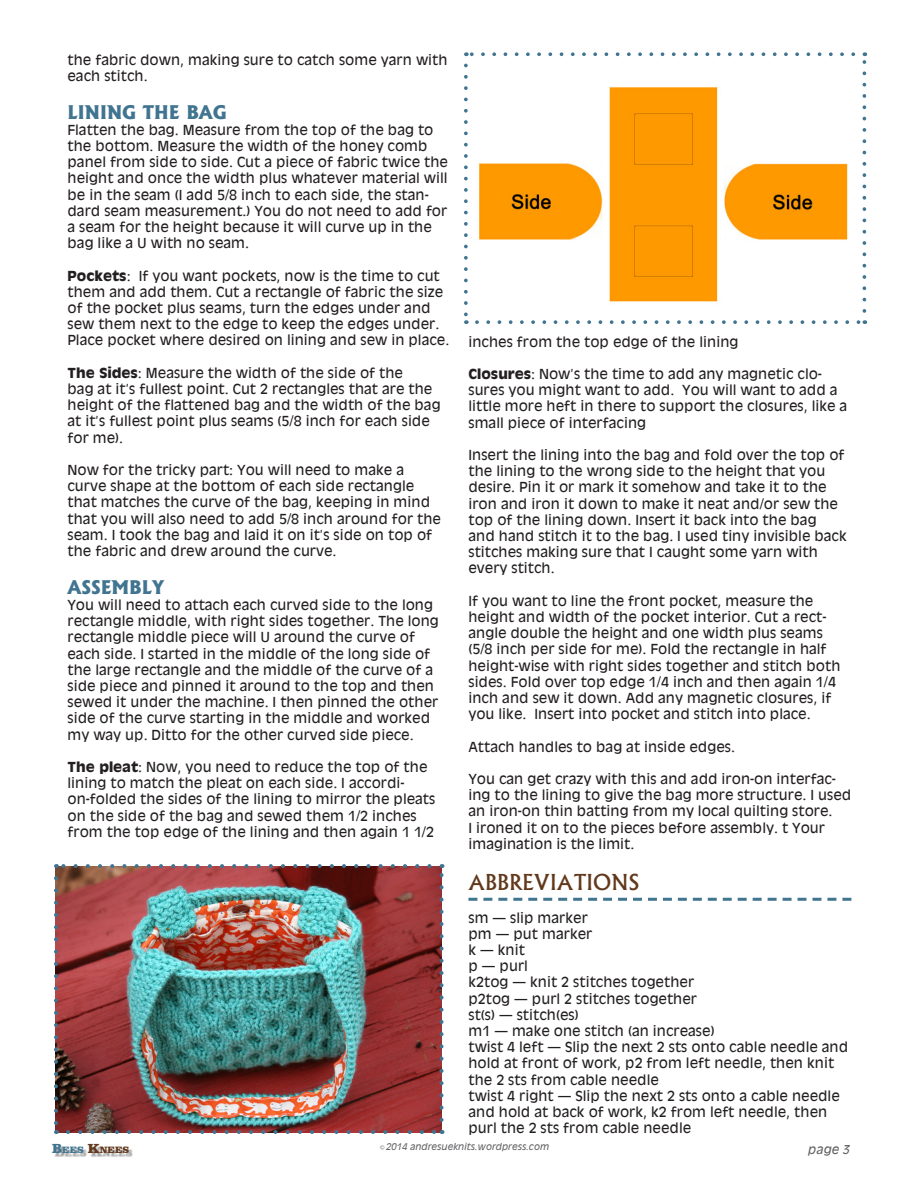
<style>
.page{position:relative;width:918px;height:1188px;background:#fff}
.page>*{position:absolute;margin:0;border:0;box-sizing:border-box;transform-origin:0 0}
.SectionHeaderUnderli{font:500 21px "Albertus";color:#62391c}
.Heading{font:800 18px "Albertus";color:#407490}
.Body{font:13.5px/16.2px "Antique Olive";color:#231f20}
.t1{font:italic 12px "Antique Olive";color:#636366}
.t2{font:900 9.45px "Clarendon BT";letter-spacing:.01em;color:#62391c}
.t3{font:italic 9px "Antique Olive";color:#636366}
.s1{font-weight:700}
.s2{font-size:13.5px;color:#407490}
.s3{color:#407490}
.s4{font-size:13.5px}
</style>
<div class="page">
<div style="left:54px;top:1146px;width:79px;height:11px;background:#231f20;opacity:.43"></div>
<svg style="left:468px;top:898px;width:383px;height:3px"></svg>
<img style="left:466px;top:54px;width:398px;height:268px">
<svg style="left:464px;top:65px;width:4px;height:259px"></svg>
<svg style="left:477px;top:320px;width:388px;height:4px"></svg>
<svg style="left:863px;top:52px;width:3px;height:259px"></svg>
<svg style="left:466px;top:52px;width:387px;height:4px"></svg>
<img style="left:56px;top:866px;width:386px;height:266px">
<svg style="left:68px;top:1130px;width:368px;height:4px"></svg>
<svg style="left:54px;top:878px;width:4px;height:256px"></svg>
<svg style="left:440px;top:864px;width:4px;height:256px"></svg>
<svg style="left:56px;top:864px;width:374px;height:4px"></svg>
<p class="Body" style="left:68px;top:51px;width:382px">the fabric down, making sure to catch some yarn with each stitch.</p>
<p class="Heading" style="left:68px;top:100px;width:161px">LINING THE BAG</p>
<p class="Body" style="left:68px;top:122px;width:382px">Flatten the bag. Measure from the top of the bag to the bottom. Measure the width of the honey comb panel from side to side. Cut a piece of fabric twice the height and once the width plus whatever material will be in the seam (I add 5/8 inch to each side, the stan&shy;dard seam measurement.) You do not need to add for a seam for the height because it will curve up in the bag like a U with no seam.</p>
<p class="Body" style="left:68px;top:267px;width:383px"><span class="s1">Pockets</span>: If you want pockets, now is the time to cut them and add them. Cut a rectangle of fabric the size of the pocket plus seams, turn the edges under and sew them next to the edge to keep the edges under.<br>Place pocket where desired on lining and sew in place.</p>
<p class="Body" style="left:68px;top:365px;width:375px"><span class="s1">The Sides</span>: Measure the width of the side of the<br>bag at it’s fullest point. Cut 2 rectangles that are the height of the flattened bag and the width of the bag at it’s fullest point plus seams (5/8 inch for each side for me).</p>
<p class="Body" style="left:68px;top:462px;width:375px">Now for the tricky part: You will need to make a curve shape at the bottom of each side rectangle that matches the curve of the bag, keeping in mind that you will also need to add 5/8 inch around for the seam. I took the bag and laid it on it’s side on top of the fabric and drew around the curve.</p>
<p class="Heading" style="left:68px;top:575px;width:98px">ASSEMBLY</p>
<p class="Body" style="left:68px;top:597px;width:373px">You will need to attach each curved side to the long rectangle middle, with right sides together. The long rectangle middle piece will U around the curve of each side. I started in the middle of the long side of the large rectangle and the middle of the curve of a side piece and pinned it around to the top and then sewed it under the machine. I then pinned the other side of the curve starting in the middle and worked my way up. Ditto for the other curved side piece.</p>
<p class="Body" style="left:68px;top:759px;width:369px"><span class="s1">The pleat</span>: Now, you need to reduce the top of the lining to match the pleat on each side. I accordi&shy;on-folded the sides of the lining to mirror the pleats on the side of the bag and sewed them 1/2 inches from the top edge of the lining and then again 1 1/2</p>
<p class="Body" style="left:468px;top:333px;width:272px">inches from the top edge of the lining</p>
<p class="Body" style="left:468px;top:366px;width:380px"><span class="s1">Closures</span>: Now’s the time to add any magnetic clo&shy;sures you might want to add. You will want to add a little more heft in there to support the closures, like a small piece of interfacing</p>
<p class="Body" style="left:468px;top:447px;width:380px">Insert the lining into the bag and fold over the top of the lining to the wrong side to the height that you desire. Pin it or mark it somehow and take it to the iron and iron it down to make it neat and/or sew the top of the lining down. Insert it back into the bag<br>and hand stitch it to the bag. I used tiny invisible back stitches making sure that I caught some yarn with every stitch.</p>
<p class="Body" style="left:468px;top:593px;width:374px">If you want to line the front pocket, measure the height and width of the pocket interior. Cut a rect&shy;angle double the height and one width plus seams (5/8 inch per side for me). Fold the rectangle in half height-wise with right sides together and stitch both sides. Fold over top edge 1/4 inch and then again 1/4 inch and sew it down. Add any magnetic closures, if you like. Insert into pocket and stitch into place.</p>
<p class="Body" style="left:468px;top:738px;width:268px">Attach handles to bag at inside edges.</p>
<p class="Body" style="left:468px;top:771px;width:384px">You can get crazy with this and add iron-on interfac&shy;ing to the lining to give the bag more structure. I used an iron-on thin batting from my local quilting store.<br>I ironed it on to the pieces before assembly. t Your imagination is the limit.</p>
<p class="SectionHeaderUnderli" style="left:468px;top:869px;width:172px">ABBREVIATIONS</p>
<p class="Body" style="left:468px;top:909px;width:121px">sm — slip marker</p>
<p class="Body" style="left:468px;top:926px;width:125px">pm — put marker</p>
<p class="Body" style="left:468px;top:942px;width:58px">k — knit</p>
<p class="Body" style="left:468px;top:958px;width:61px">p — purl</p>
<p class="Body" style="left:468px;top:974px;width:227px">k2tog — knit 2 stitches together</p>
<p class="Body" style="left:468px;top:990px;width:230px">p2tog — purl 2 stitches together</p>
<p class="Body" style="left:468px;top:1007px;width:112px">st(s) — stitch(es)</p>
<p class="Body" style="left:468px;top:1023px;width:248px">m1 — make one stitch (an increase)</p>
<p class="Body" style="left:468px;top:1039px;width:381px">twist 4 left — Slip the next 2 sts onto cable needle and hold at front of work, p2 from left needle, then knit the 2 sts from cable needle</p>
<p class="Body" style="left:468px;top:1088px;width:373px">twist 4 right — Slip the next 2 sts onto a cable needle and hold at back of work, k2 from left needle, then purl the 2 sts from cable needle</p>
<p class="t2" style="left:52px;top:1144px;width:78px"><span class="s2">B</span><span class="s3">EES</span> <span class="s4">K</span>NEES</p>
<p class="t3" style="left:379px;top:1141px;width:172px">© 2014 andresueknits.wordpress.com</p>
<p class="t1" style="left:808px;top:1142px;width:43px">page 3</p>
</div>
